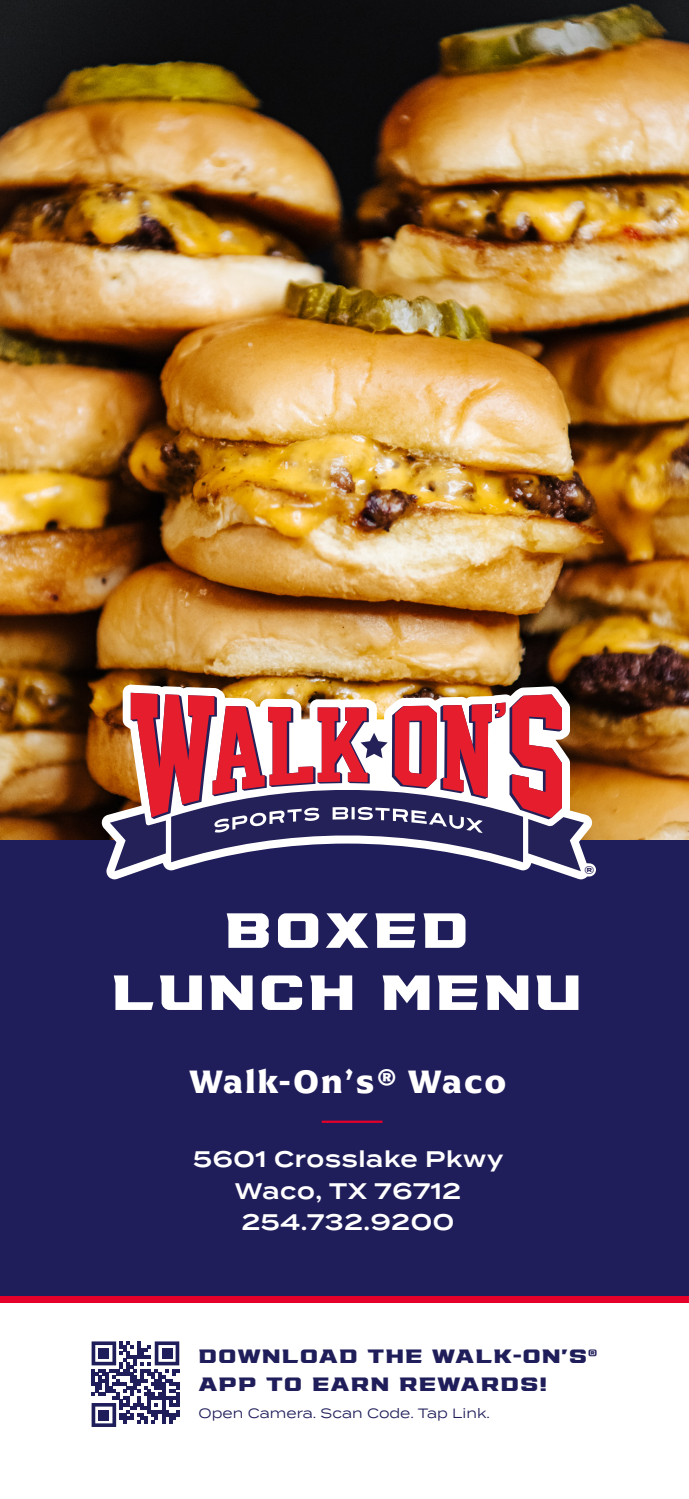
<style>
.page{position:relative;width:689px;height:1499px;background:#fff}
.page>*{position:absolute;margin:0;border:0;box-sizing:border-box;transform-origin:0 0}
.t1{font:51.75px "Redzone Black Extd";letter-spacing:.045em;color:#fff}
.t2{font:700 33.75px "Arpona";letter-spacing:.07em;color:#fff}
.t3{font:600 22.5px "Termina";letter-spacing:.03em;color:#fff}
.t4{font:20.25px "Redzone Black Extd";letter-spacing:.045em;color:#201e5a}
.t5{font:700 18.22px "Termina";color:#242058}
.t6{font:13.5px "Termina";color:#201e5a}
</style>
<div class="page">
<img style="left:0;top:0;width:688px;height:840px">
<div style="left:0;top:840px;width:688px;height:457px;background:#201e5a"></div>
<svg style="left:101px;top:684px;width:495px;height:195px"></svg>
<svg style="left:110px;top:693px;width:474px;height:178px"></svg>
<hr style="left:322px;top:1120px;width:60px;height:3px;background:#e4002b">
<svg style="left:92px;top:1341px;width:87px;height:86px"></svg>
<div style="left:99px;top:1348px;width:10px;height:10px;background:#201e5a"></div>
<div style="left:162px;top:1348px;width:10px;height:10px;background:#201e5a"></div>
<div style="left:99px;top:1409px;width:10px;height:11px;background:#201e5a"></div>
<div style="left:0;top:1296px;width:688px;height:7px;background:#e4002b"></div>
<p class="t5" style="left:584px;top:859px;width:12px">®</p>
<p class="t1" style="left:224px;top:902px;width:246px">BOXED</p>
<p class="t1" style="left:111px;top:964px;width:472px">LUNCH MENU</p>
<p class="t2" style="left:189px;top:1060px;width:318px">Walk-On’s® Waco</p>
<p class="t3" style="left:193px;top:1143px;width:311px">5601 Crosslake Pkwy</p>
<p class="t3" style="left:235px;top:1174px;width:228px">Waco, TX 76712</p>
<p class="t3" style="left:242px;top:1206px;width:214px">254.732.9200</p>
<p class="t4" style="left:198px;top:1345px;width:400px">DOWNLOAD THE WALK-ON’S®</p>
<p class="t4" style="left:198px;top:1372px;width:350px">APP TO EARN REWARDS!</p>
<p class="t6" style="left:198px;top:1403px;width:293px">Open Camera. Scan Code. Tap Link.</p>
</div>
